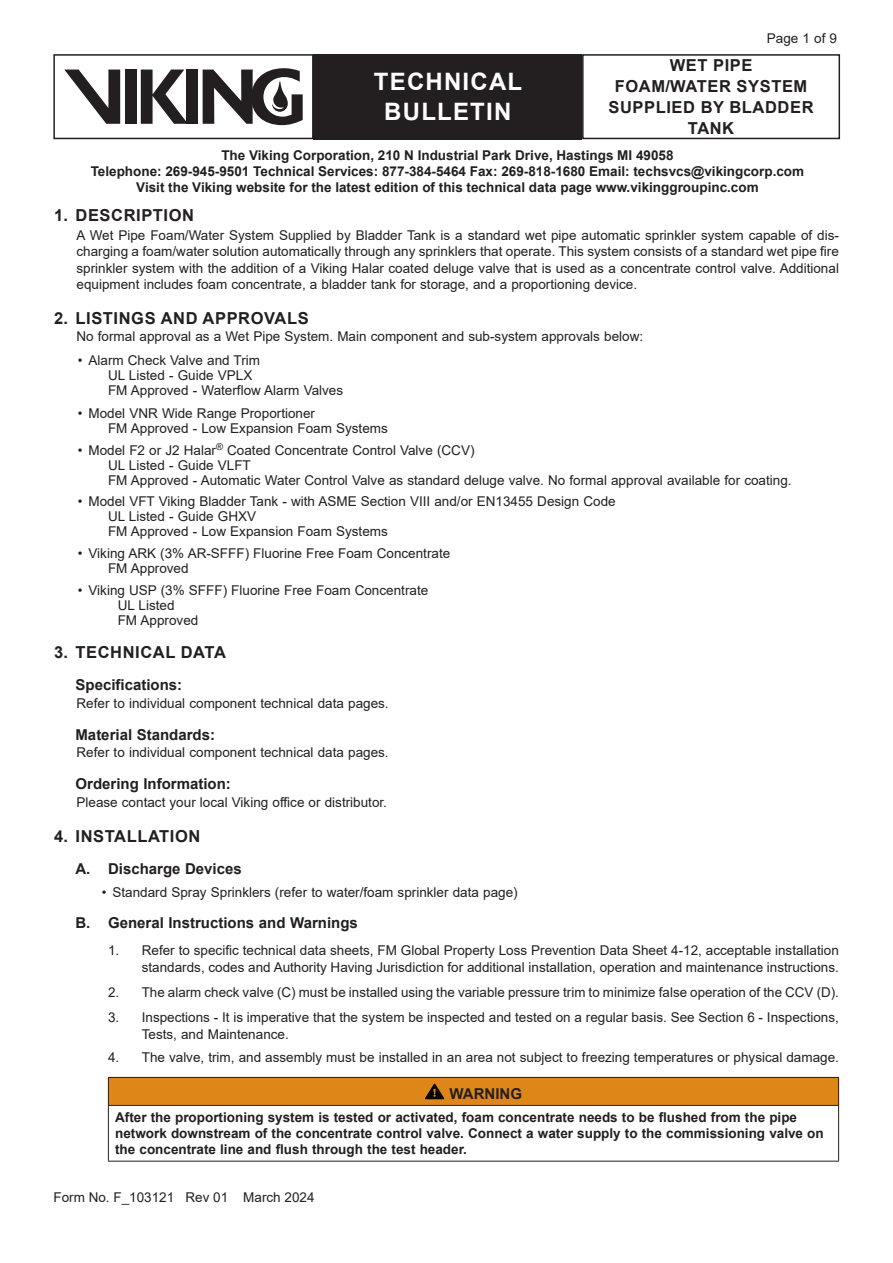
<style>
.page{position:relative;width:893px;height:1263px;background:#fff}
.page>*{position:absolute;margin:0;border:0;box-sizing:border-box;transform-origin:0 0}
.t1{font:700 24px/30px "Arial";letter-spacing:.05em;color:#fff;text-align:center}
.t2{font:700 16.5px/21px "Arial";letter-spacing:.035em;color:#231f20;text-align:center}
.Heading_2{font:700 15px "Arial";color:#231f20}
.Body_Text{font:700 15px "Arial";color:#231f20}
.Body_Text-2{font:13.5px/16.2px "Arial";color:#231f20;text-align:justify}
.List_Bullet{font:700 13.5px/16.2px "Arial";color:#231f20;text-align:center}
.UL_FM{font:13.5px "Arial";color:#231f20}
</style>
<div class="page">
<div style="left:582px;top:54px;width:258px;height:85px;border:2px solid #231f20"></div>
<div style="left:314px;top:54px;width:268px;height:85px;background:#231f20"></div>
<div style="left:186px;top:70px;width:12px;height:54px;background:#231f20"></div>
<div style="left:125px;top:70px;width:11px;height:54px;background:#231f20"></div>
<svg style="left:141px;top:70px;width:45px;height:54px"></svg>
<svg style="left:64px;top:70px;width:56px;height:54px"></svg>
<svg style="left:203px;top:68px;width:100px;height:57px"></svg>
<div style="left:53px;top:54px;width:261px;height:85px;border:2px solid #231f20"></div>
<div style="left:108px;top:1077px;width:731px;height:28px;background:#df8619"></div>
<hr style="left:108px;top:1077px;width:731px;height:1px;background:#231f20">
<svg style="left:108px;top:1078px;width:1px;height:27px"></svg>
<svg style="left:838px;top:1078px;width:1px;height:27px"></svg>
<hr style="left:108px;top:1105px;width:731px;height:1px;background:#231f20">
<hr style="left:108px;top:1106px;width:1px;height:55px;background:#231f20">
<hr style="left:838px;top:1106px;width:1px;height:55px;background:#231f20">
<hr style="left:108px;top:1161px;width:731px;height:1px;background:#231f20">
<svg style="left:425px;top:1084px;width:19px;height:15px"></svg>
<p class="Body_Text-2" style="left:767px;top:30px;width:72px">Page 1 of 9</p>
<p class="t2" style="left:608px;top:55px;width:207px">WET PIPE<br>FOAM/WATER SYSTEM<br>SUPPLIED BY BLADDER<br>TANK</p>
<h1 class="t1" style="left:374px;top:67px;width:150px">TECHNICAL<br>BULLETIN</h1>
<p class="List_Bullet" style="left:91px;top:147px;width:715px">The Viking Corporation, 210 N Industrial Park Drive, Hastings MI 49058<br>Telephone: 269-945-9501 Technical Services: 877-384-5464 Fax: 269-818-1680 Email: techsvcs@vikingcorp.com<br>Visit the Viking website for the latest edition of this technical data page www.vikinggroupinc.com</p>
<p class="t2" style="left:54px;top:205px;width:141px">1. DESCRIPTION</p>
<p class="Body_Text-2" style="left:76px;top:227px;width:764px">A Wet Pipe Foam/Water System Supplied by Bladder Tank is a standard wet pipe automatic sprinkler system capable of dis&shy;charging a foam/water solution automatically through any sprinklers that operate. This system consists of a standard wet pipe fire sprinkler system with the addition of a Viking Halar coated deluge valve that is used as a concentrate control valve. Additional equipment includes foam concentrate, a bladder tank for storage, and a proportioning device.</p>
<p class="t2" style="left:54px;top:308px;width:256px">2. LISTINGS AND APPROVALS</p>
<p class="Body_Text-2" style="left:76px;top:328px;width:568px">No formal approval as a Wet Pipe System. Main component and sub-system approvals below:</p>
<p class="Body_Text-2" style="left:78px;top:352px;width:184px">• Alarm Check Valve and Trim</p>
<p class="UL_FM" style="left:108px;top:366px;width:146px">UL Listed - Guide VPLX</p>
<p class="UL_FM" style="left:108px;top:381px;width:237px">FM Approved - Waterflow Alarm Valves</p>
<p class="Body_Text-2" style="left:78px;top:405px;width:239px">• Model VNR Wide Range Proportioner</p>
<p class="UL_FM" style="left:108px;top:419px;width:281px">FM Approved - Low Expansion Foam Systems</p>
<p class="Body_Text-2" style="left:78px;top:442px;width:398px">• Model F2 or J2 Halar<sup>®</sup> Coated Concentrate Control Valve (CCV)</p>
<p class="UL_FM" style="left:108px;top:456px;width:144px">UL Listed - Guide VLFT</p>
<p class="UL_FM" style="left:108px;top:471px;width:685px">FM Approved - Automatic Water Control Valve as standard deluge valve. No formal approval available for coating.</p>
<p class="Body_Text-2" style="left:78px;top:493px;width:539px">• Model VFT Viking Bladder Tank - with ASME Section VIII and/or EN13455 Design Code</p>
<p class="UL_FM" style="left:108px;top:507px;width:150px">UL Listed - Guide GHXV</p>
<p class="UL_FM" style="left:108px;top:522px;width:281px">FM Approved - Low Expansion Foam Systems</p>
<p class="Body_Text-2" style="left:78px;top:545px;width:374px">• Viking ARK (3% AR-SFFF) Fluorine Free Foam Concentrate</p>
<p class="UL_FM" style="left:108px;top:559px;width:82px">FM Approved</p>
<p class="Body_Text-2" style="left:78px;top:582px;width:352px">• Viking USP (3% SFFF) Fluorine Free Foam Concentrate</p>
<p class="UL_FM" style="left:118px;top:596px;width:58px">UL Listed</p>
<p class="UL_FM" style="left:118px;top:611px;width:82px">FM Approved</p>
<p class="t2" style="left:54px;top:642px;width:173px">3. TECHNICAL DATA</p>
<p class="Heading_2" style="left:75px;top:674px;width:108px">Specifications:</p>
<p class="Body_Text-2" style="left:76px;top:695px;width:314px">Refer to individual component technical data pages.</p>
<p class="Heading_2" style="left:75px;top:724px;width:141px">Material Standards:</p>
<p class="Body_Text-2" style="left:76px;top:744px;width:314px">Refer to individual component technical data pages.</p>
<p class="Heading_2" style="left:75px;top:773px;width:157px">Ordering Information:</p>
<p class="Body_Text-2" style="left:76px;top:794px;width:312px">Please contact your local Viking office or distributor.</p>
<p class="t2" style="left:54px;top:826px;width:148px">4. INSTALLATION</p>
<p class="Heading_2" style="left:75px;top:858px;width:168px">A. Discharge Devices</p>
<p class="Body_Text-2" style="left:102px;top:884px;width:417px">• Standard Spray Sprinklers (refer to water/foam sprinkler data page)</p>
<p class="Heading_2" style="left:75px;top:912px;width:284px">B. General Instructions and Warnings</p>
<p class="Body_Text-2" style="left:108px;top:942px;width:732px;text-align:right">1. Refer to specific technical data sheets, FM Global Property Loss Prevention Data Sheet 4-12, acceptable installation standards, codes and Authority Having Jurisdiction for additional installation, operation and maintenance instructions.</p>
<p class="Body_Text-2" style="left:108px;top:984px;width:732px">2. The alarm check valve (C) must be installed using the variable pressure trim to minimize false operation of the CCV (D).</p>
<p class="Body_Text-2" style="left:142px;top:1009px;width:699px;text-indent:-34px">3. Inspections - It is imperative that the system be inspected and tested on a regular basis. See Section 6 - Inspections,<br>Tests, and Maintenance.</p>
<p class="Body_Text-2" style="left:108px;top:1049px;width:732px">4. The valve, trim, and assembly must be installed in an area not subject to freezing temperatures or physical damage.</p>
<p class="Body_Text" style="left:450px;top:1083px;width:74px">WARNING</p>
<p class="List_Bullet" style="left:115px;top:1109px;width:710px;text-align:left">After the proportioning system is tested or activated, foam concentrate needs to be flushed from the pipe network downstream of the concentrate control valve. Connect a water supply to the commissioning valve on the concentrate line and flush through the test header.</p>
<p class="Body_Text-2" style="left:53px;top:1189px;width:263px">Form No. F_103121 Rev 01 March 2024</p>
</div>
